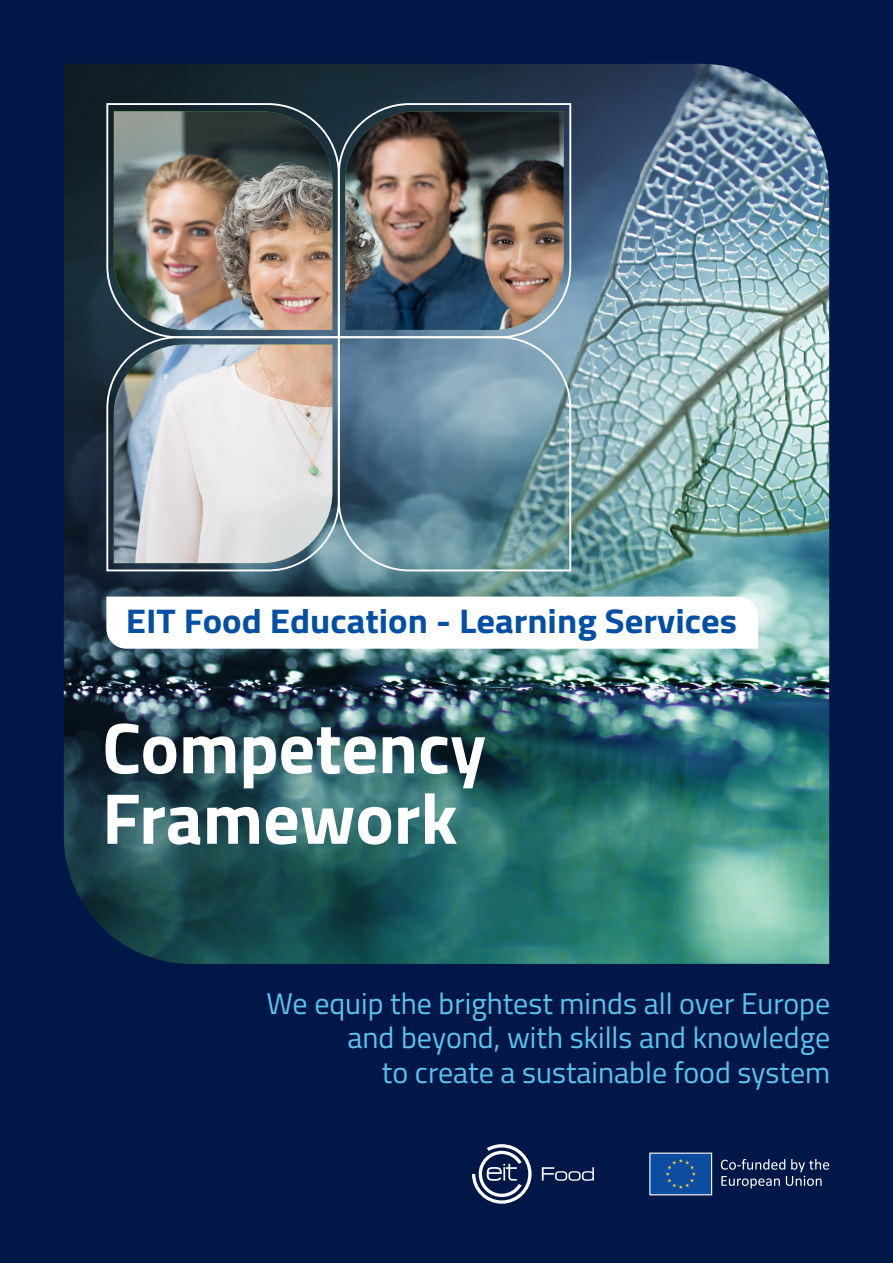
<style>
.page{position:relative;width:893px;height:1263px;background:#001748}
.page>*{position:absolute;margin:0;border:0;box-sizing:border-box;transform-origin:0 0}
.t1{font:700 72px/70.5px "Titillium Web";color:#fff}
.t2{font:700 34.2px "Titillium Web";color:#034fa3;scale:1.07 1}
.t3{font:30px/34.5px "Titillium Web";color:#5bc3ef;text-align:right}
</style>
<div class="page">
<img style="left:64px;top:64px;width:765px;height:900px">
<svg style="left:472px;top:1144px;width:122px;height:60px"></svg>
<svg style="left:721px;top:1159px;width:108px;height:29px"></svg>
<svg style="left:649px;top:1152px;width:64px;height:44px;background:#255ba2"></svg>
<svg style="left:105px;top:339px;width:232px;height:233px;background:#4d606e"></svg>
<svg style="left:337px;top:339px;width:235px;height:233px;background:#8caeb3"></svg>
<svg style="left:105px;top:102px;width:232px;height:237px;background:#3f4f57"></svg>
<svg style="left:337px;top:102px;width:235px;height:237px;background:#596d7f"></svg>
<img style="left:114px;top:111px;width:450px;height:452px">
<div style="left:106px;top:597px;width:652px;height:52px;background:#fff"></div>
<p class="t2" style="left:126px;top:595px;width:573px">EIT Food Education - Learning Services</p>
<p class="t1" style="left:102px;top:709px;width:385px">Competency<br>Framework</p>
<p class="t3" style="left:267px;top:984px;width:565px">We equip the brightest minds all over Europe and beyond, with skills and knowledge<br>to create a sustainable food system</p>
</div>
